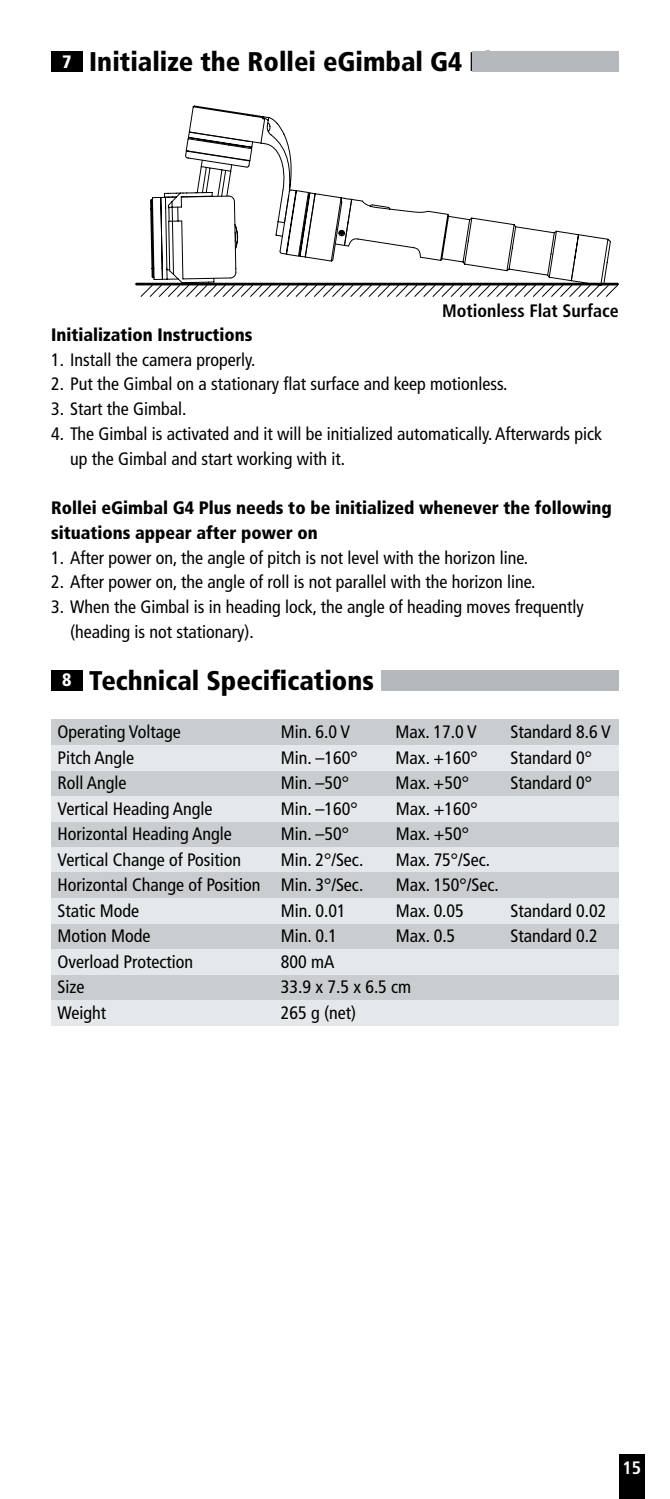
<style>
.page{position:relative;width:670px;height:1499px;background:#fff}
.page>*{position:absolute;margin:0;border:0;box-sizing:border-box;transform-origin:0 0}
.t1{font:900 condensed 27px "Frutiger";color:#000}
.t2{font:condensed 18px/24.8px "Frutiger";color:#000}
.t3{font:900 condensed 18px/24.8px "Frutiger";color:#000}
.t4{font:700 condensed 18px "Frutiger";color:#000}
.t5{font:700 condensed 18px "Frutiger";color:#fff}
.t6{font:900 condensed 18px "Frutiger";color:#fff}
</style>
<div class="page">
<div style="left:619px;top:1454px;width:25px;height:45px;background:#000"></div>
<div style="left:472px;top:51px;width:147px;height:20px;background:#b6b9bc"></div>
<div style="left:382px;top:670px;width:237px;height:20px;background:#b6b9bc"></div>
<div style="left:51px;top:51px;width:32px;height:20px;background:#000"></div>
<div style="left:51px;top:670px;width:32px;height:20px;background:#000"></div>
<div style="left:51px;top:719px;width:568px;height:26px;background:#c9cdd0"></div>
<div style="left:51px;top:770px;width:568px;height:26px;background:#c9cdd0"></div>
<div style="left:51px;top:821px;width:568px;height:26px;background:#c9cdd0"></div>
<div style="left:51px;top:745px;width:568px;height:25px;background:#e4e8eb"></div>
<div style="left:51px;top:796px;width:568px;height:25px;background:#e4e8eb"></div>
<div style="left:51px;top:847px;width:568px;height:25px;background:#e4e8eb"></div>
<div style="left:51px;top:872px;width:568px;height:26px;background:#c9cdd0"></div>
<div style="left:51px;top:923px;width:568px;height:26px;background:#c9cdd0"></div>
<div style="left:51px;top:974px;width:568px;height:26px;background:#c9cdd0"></div>
<div style="left:51px;top:898px;width:568px;height:25px;background:#e4e8eb"></div>
<div style="left:51px;top:949px;width:568px;height:25px;background:#e4e8eb"></div>
<div style="left:51px;top:1000px;width:568px;height:25px;background:#e4e8eb"></div>
<hr style="left:136px;top:283px;width:481px;height:2px;background:#000">
<svg style="left:140px;top:105px;width:478px;height:192px"></svg>
<svg style="left:150px;top:114px;width:425px;height:169px"></svg>
<p class="t6" style="left:62px;top:51px;width:11px">7</p>
<h1 class="t1" style="left:89px;top:46px;width:430px">Initialize the Rollei eGimbal G4 Plus</h1>
<p class="t4" style="left:442px;top:300px;width:178px">Motionless Flat Surface</p>
<p class="t3" style="left:51px;top:322px;width:203px">Initialization Instructions</p>
<p class="t2" style="left:51px;top:347px;width:203px">1. Install the camera properly.</p>
<p class="t2" style="left:51px;top:372px;width:455px">2. Put the Gimbal on a stationary flat surface and keep motionless.</p>
<p class="t2" style="left:51px;top:397px;width:134px">3. Start the Gimbal.</p>
<p class="t2" style="left:70px;top:421px;width:533px;text-indent:-19px">4. The Gimbal is activated and it will be initialized automatically. Afterwards pick up the Gimbal and start working with it.</p>
<p class="t3" style="left:51px;top:495px;width:562px">Rollei eGimbal G4 Plus needs to be initialized whenever the following situations appear after power on</p>
<p class="t2" style="left:51px;top:545px;width:476px">1. After power on, the angle of pitch is not level with the horizon line.</p>
<p class="t2" style="left:51px;top:570px;width:483px">2. After power on, the angle of roll is not parallel with the horizon line.</p>
<p class="t2" style="left:70px;top:595px;width:515px;text-indent:-19px">3. When the Gimbal is in heading lock, the angle of heading moves frequently (heading is not stationary).</p>
<p class="t6" style="left:62px;top:669px;width:11px">8</p>
<h1 class="t1" style="left:89px;top:664px;width:286px">Technical Specifications</h1>
<p class="t2" style="left:57px;top:720px;width:125px">Operating Voltage</p>
<p class="t2" style="left:281px;top:720px;width:71px">Min. 6.0 V</p>
<p class="t2" style="left:395px;top:720px;width:83px">Max. 17.0 V</p>
<p class="t2" style="left:510px;top:720px;width:102px">Standard 8.6 V</p>
<p class="t2" style="left:57px;top:745px;width:78px">Pitch Angle</p>
<p class="t2" style="left:281px;top:745px;width:78px">Min. –160°</p>
<p class="t2" style="left:395px;top:745px;width:83px">Max. +160°</p>
<p class="t2" style="left:510px;top:745px;width:83px">Standard 0°</p>
<p class="t2" style="left:57px;top:771px;width:70px">Roll Angle</p>
<p class="t2" style="left:281px;top:771px;width:70px">Min. –50°</p>
<p class="t2" style="left:395px;top:771px;width:75px">Max. +50°</p>
<p class="t2" style="left:510px;top:771px;width:83px">Standard 0°</p>
<p class="t2" style="left:57px;top:796px;width:156px">Vertical Heading Angle</p>
<p class="t2" style="left:281px;top:796px;width:78px">Min. –160°</p>
<p class="t2" style="left:395px;top:796px;width:83px">Max. +160°</p>
<p class="t2" style="left:57px;top:822px;width:176px">Horizontal Heading Angle</p>
<p class="t2" style="left:281px;top:822px;width:70px">Min. –50°</p>
<p class="t2" style="left:395px;top:822px;width:75px">Max. +50°</p>
<p class="t2" style="left:57px;top:847px;width:185px">Vertical Change of Position</p>
<p class="t2" style="left:281px;top:847px;width:81px">Min. 2°/Sec.</p>
<p class="t2" style="left:395px;top:847px;width:93px">Max. 75°/Sec.</p>
<p class="t2" style="left:57px;top:873px;width:304px">Horizontal Change of Position Min. 3°/Sec.</p>
<p class="t2" style="left:395px;top:873px;width:102px">Max. 150°/Sec.</p>
<p class="t2" style="left:57px;top:898px;width:83px">Static Mode</p>
<p class="t2" style="left:281px;top:898px;width:66px">Min. 0.01</p>
<p class="t2" style="left:395px;top:898px;width:70px">Max. 0.05</p>
<p class="t2" style="left:510px;top:898px;width:97px">Standard 0.02</p>
<p class="t2" style="left:57px;top:924px;width:95px">Motion Mode</p>
<p class="t2" style="left:281px;top:924px;width:58px">Min. 0.1</p>
<p class="t2" style="left:396px;top:924px;width:61px">Max. 0.5</p>
<p class="t2" style="left:510px;top:924px;width:89px">Standard 0.2</p>
<p class="t2" style="left:57px;top:949px;width:137px">Overload Protection</p>
<p class="t2" style="left:281px;top:949px;width:55px">800 mA</p>
<p class="t2" style="left:57px;top:975px;width:28px">Size</p>
<p class="t2" style="left:281px;top:975px;width:132px">33.9 x 7.5 x 6.5 cm</p>
<p class="t2" style="left:57px;top:1000px;width:50px">Weight</p>
<p class="t2" style="left:281px;top:1000px;width:77px">265 g (net)</p>
<p class="t5" style="left:622px;top:1457px;width:20px">15</p>
</div>
